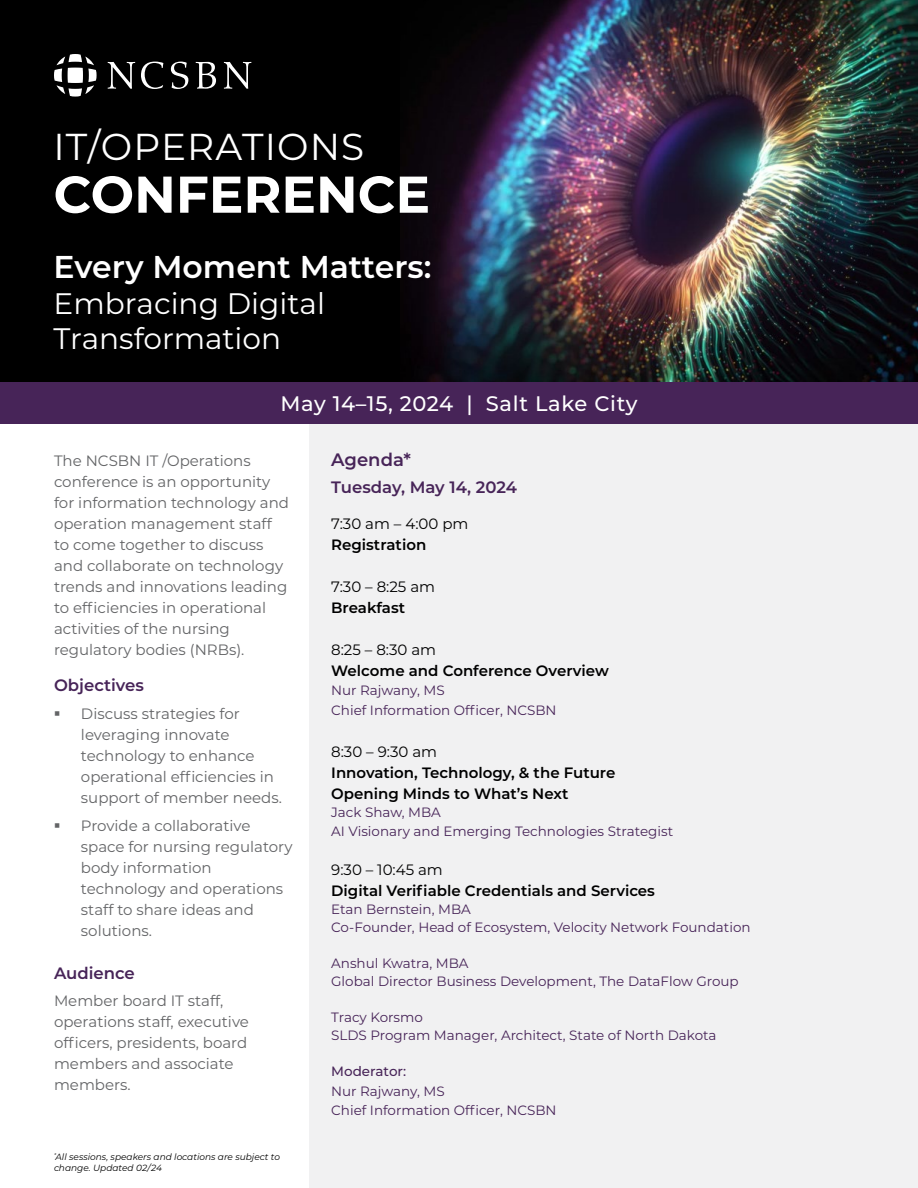
<style>
.page{position:relative;width:918px;height:1188px;background:#fff}
.page>*{position:absolute;margin:0;border:0;box-sizing:border-box;transform-origin:0 0}
.t1{font:700 51.6px "Montserrat";color:#fff}
.t2{font:37.5px "Montserrat";letter-spacing:.03em;color:#fff}
.t3{font:600 31.5px "Montserrat";color:#fff}
.t4{font:29.55px/35.5px "Montserrat";color:#fff}
.t5{font:500 21px "Montserrat";letter-spacing:.03em;color:#fff}
.t6{font:600 18px "Montserrat";color:#472458}
.t7{font:600 16.5px "Montserrat";color:#472458}
.t8{font:15px/21px "Montserrat";color:#636466}
.t9{font:600 15px/21px "Montserrat";color:#000}
.t10{font:15px "Montserrat";color:#000}
.t11{font:13.5px/19.5px "Montserrat";color:#472458}
.t12{font:500 13.5px "Montserrat";color:#472458}
.t13{font:italic 9px/10.8px "Montserrat";color:#000}
</style>
<div class="page">
<div style="left:0;top:0;width:664px;height:382px;background:#000"></div>
<img style="left:403px;top:0;width:515px;height:382px">
<div style="left:310px;top:391px;width:608px;height:797px;background:#f1f1f2"></div>
<div style="left:0;top:382px;width:918px;height:41px;background:#472458"></div>
<svg style="left:54px;top:54px;width:43px;height:43px"></svg>
<svg style="left:108px;top:62px;width:27px;height:27px"></svg>
<svg style="left:141px;top:62px;width:22px;height:27px"></svg>
<svg style="left:171px;top:62px;width:17px;height:27px"></svg>
<svg style="left:196px;top:62px;width:20px;height:27px"></svg>
<svg style="left:224px;top:62px;width:27px;height:27px"></svg>
<h2 class="t2" style="left:54px;top:121px;width:312px">IT/OPERATIONS</h2>
<h1 class="t1" style="left:54px;top:157px;width:378px">CONFERENCE</h1>
<h3 class="t3" style="left:54px;top:244px;width:379px">Every Moment Matters:</h3>
<h3 class="t4" style="left:54px;top:284px;width:273px">Embracing Digital<br>Transformation</h3>
<h3 class="t5" style="left:280px;top:389px;width:359px">May 14–15, 2024 | Salt Lake City</h3>
<p class="t8" style="left:54px;top:449px;width:237px">The NCSBN IT /Operations conference is an opportunity for information technology and operation management staff to come together to discuss and collaborate on technology trends and innovations leading to efficiencies in operational activities of the nursing regulatory bodies (NRBs).</p>
<p class="t7" style="left:54px;top:674px;width:91px">Objectives</p>
<p class="t8" style="left:81px;top:703px;width:202px">Discuss strategies for leveraging innovate technology to enhance operational efficiencies in support of member needs.</p>
<p class="t8" style="left:81px;top:815px;width:213px">Provide a collaborative space for nursing regulatory body information technology and operations staff to share ideas and solutions.</p>
<p class="t7" style="left:54px;top:961px;width:82px">Audience</p>
<p class="t8" style="left:54px;top:990px;width:196px">Member board IT staff, operations staff, executive officers, presidents, board members and associate members.</p>
<p class="t13" style="left:54px;top:1151px;width:228px"><sup>*</sup>All sessions, speakers and locations are subject to change. Updated 02/24</p>
<p class="t6" style="left:331px;top:447px;width:81px">Agenda*</p>
<p class="t7" style="left:331px;top:475px;width:187px">Tuesday, May 14, 2024</p>
<p class="t10" style="left:331px;top:513px;width:139px">7:30 am – 4:00 pm</p>
<p class="t9" style="left:331px;top:533px;width:97px">Registration</p>
<p class="t10" style="left:331px;top:576px;width:105px">7:30 – 8:25 am</p>
<p class="t9" style="left:331px;top:596px;width:75px">Breakfast</p>
<p class="t10" style="left:331px;top:639px;width:106px">8:25 – 8:30 am</p>
<p class="t9" style="left:331px;top:659px;width:279px">Welcome and Conference Overview</p>
<p class="t11" style="left:331px;top:680px;width:227px">Nur Rajwany, MS<br>Chief Information Officer, NCSBN</p>
<p class="t10" style="left:331px;top:741px;width:107px">8:30 – 9:30 am</p>
<p class="t9" style="left:331px;top:761px;width:286px">Innovation, Technology, &amp; the Future<br>Opening Minds to What’s Next</p>
<p class="t11" style="left:331px;top:802px;width:343px">Jack Shaw, MBA<br>AI Visionary and Emerging Technologies Strategist</p>
<p class="t10" style="left:331px;top:860px;width:113px">9:30 – 10:45 am</p>
<p class="t9" style="left:331px;top:880px;width:325px">Digital Verifiable Credentials and Services</p>
<p class="t11" style="left:331px;top:900px;width:421px;line-height:18px">Etan Bernstein, MBA<br>Co-Founder, Head of Ecosystem, Velocity Network Foundation</p>
<p class="t11" style="left:331px;top:954px;width:409px;line-height:18px">Anshul Kwatra, MBA<br>Global Director Business Development, The DataFlow Group</p>
<p class="t11" style="left:331px;top:1008px;width:387px;line-height:18px">Tracy Korsmo<br>SLDS Program Manager, Architect, State of North Dakota</p>
<p class="t12" style="left:331px;top:1062px;width:76px">Moderator:</p>
<p class="t11" style="left:331px;top:1081px;width:227px">Nur Rajwany, MS<br>Chief Information Officer, NCSBN</p>
</div>
